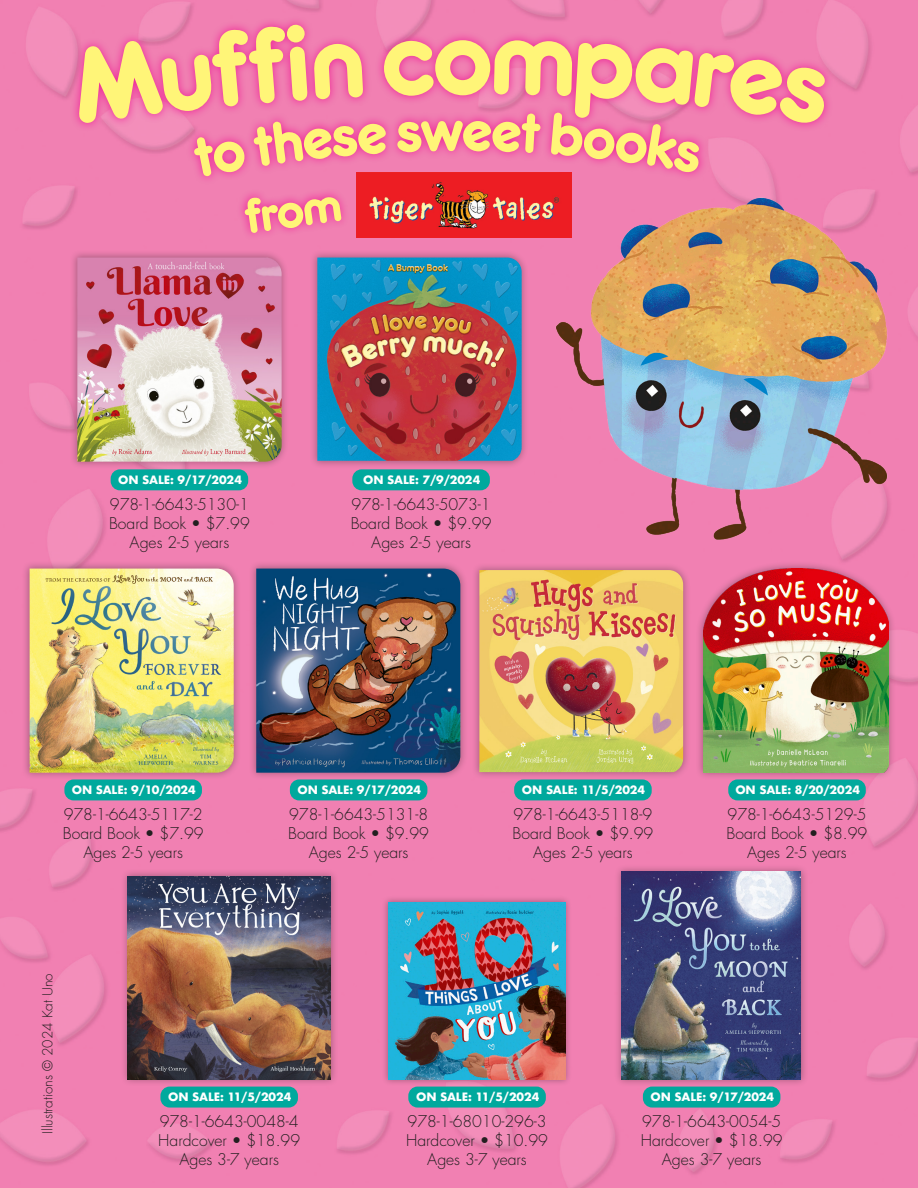
<style>
.page{position:relative;width:918px;height:1188px;background:#fff}
.page>*{position:absolute;margin:0;border:0;box-sizing:border-box;transform-origin:0 0}
.t1{font:500 111px "Frankfurter SH";color:#fff578}
.t2{font:500 51px "Frankfurter SH";color:#fff578}
.t3{font:300 15.75px "Futura";color:#231f20}
.t4{font:300 13.5px "Futura";color:#231f20}
.t5{font:700 11.25px "Futura";letter-spacing:-.01em;color:#fff}
</style>
<div class="page">
<img style="left:0;top:0;width:918px;height:1188px">
<div style="left:310px;top:250px;width:219px;height:218px;background:#231f20;opacity:.39"></div>
<img style="left:317px;top:258px;width:203px;height:203px">
<div style="left:70px;top:250px;width:219px;height:219px;background:#231f20;opacity:.39"></div>
<img style="left:77px;top:258px;width:205px;height:204px">
<div style="left:352px;top:469px;width:138px;height:21px;background:#00a99d;border-radius:9px"></div>
<div style="left:728px;top:779px;width:138px;height:21px;background:#00a99d;border-radius:9px"></div>
<div style="left:290px;top:779px;width:137px;height:21px;background:#00a99d;border-radius:9px"></div>
<div style="left:514px;top:779px;width:138px;height:21px;background:#00a99d;border-radius:9px"></div>
<div style="left:111px;top:469px;width:137px;height:21px;background:#00a99d;border-radius:9px"></div>
<div style="left:64px;top:779px;width:138px;height:21px;background:#00a99d;border-radius:9px"></div>
<div style="left:472px;top:563px;width:219px;height:217px;background:#231f20;opacity:.39"></div>
<img style="left:479px;top:570px;width:204px;height:202px">
<div style="left:381px;top:896px;width:191px;height:190px;background:#231f20;opacity:.39"></div>
<img style="left:388px;top:903px;width:178px;height:176px">
<div style="left:614px;top:864px;width:194px;height:223px;background:#231f20;opacity:.39"></div>
<img style="left:622px;top:871px;width:179px;height:208px">
<div style="left:22px;top:561px;width:219px;height:219px;background:#231f20;opacity:.39"></div>
<img style="left:30px;top:569px;width:204px;height:204px">
<div style="left:695px;top:561px;width:201px;height:219px;background:#231f20;opacity:.39"></div>
<img style="left:703px;top:568px;width:185px;height:205px">
<div style="left:249px;top:561px;width:219px;height:219px;background:#231f20;opacity:.39"></div>
<img style="left:256px;top:569px;width:204px;height:204px">
<div style="left:120px;top:869px;width:219px;height:218px;background:#231f20;opacity:.39"></div>
<img style="left:128px;top:876px;width:203px;height:203px">
<div style="left:408px;top:1087px;width:138px;height:21px;background:#00a99d;border-radius:9px"></div>
<div style="left:643px;top:1087px;width:137px;height:21px;background:#00a99d;border-radius:9px"></div>
<div style="left:160px;top:1087px;width:138px;height:21px;background:#00a99d;border-radius:9px"></div>
<img style="left:520px;top:156px;width:398px;height:411px">
<div style="left:70px;top:15px;width:764px;height:117px;background:#ed028c;opacity:.75"></div>
<svg style="left:70px;top:24px;width:761px;height:220px;background:#ec669e"></svg>
<p class="t2" style="left:241px;top:191px;width:97px;rotate:-8deg">from</p>
<h1 class="t1" style="left:434px;top:0;width:60px">o</h1>
<p class="t5" style="left:118px;top:472px;width:125px">ON SALE: 9/17/2024</p>
<p class="t3" style="left:110px;top:494px;width:140px">978-1-6643-5130-1</p>
<p class="t3" style="left:109px;top:513px;width:142px">Board Book • $7.99</p>
<p class="t3" style="left:130px;top:532px;width:101px">Ages 2-5 years</p>
<p class="t5" style="left:363px;top:472px;width:119px">ON SALE: 7/9/2024</p>
<p class="t3" style="left:352px;top:494px;width:140px">978-1-6643-5073-1</p>
<p class="t3" style="left:351px;top:513px;width:142px">Board Book • $9.99</p>
<p class="t3" style="left:371px;top:532px;width:101px">Ages 2-5 years</p>
<p class="t5" style="left:72px;top:782px;width:126px">ON SALE: 9/10/2024</p>
<p class="t3" style="left:64px;top:804px;width:140px">978-1-6643-5117-2</p>
<p class="t3" style="left:63px;top:823px;width:142px">Board Book • $7.99</p>
<p class="t3" style="left:83px;top:842px;width:101px">Ages 2-5 years</p>
<p class="t5" style="left:297px;top:782px;width:125px">ON SALE: 9/17/2024</p>
<p class="t3" style="left:289px;top:804px;width:140px">978-1-6643-5131-8</p>
<p class="t3" style="left:288px;top:823px;width:142px">Board Book • $9.99</p>
<p class="t3" style="left:309px;top:842px;width:101px">Ages 2-5 years</p>
<p class="t5" style="left:522px;top:782px;width:125px">ON SALE: 11/5/2024</p>
<p class="t3" style="left:513px;top:804px;width:140px">978-1-6643-5118-9</p>
<p class="t3" style="left:513px;top:823px;width:142px">Board Book • $9.99</p>
<p class="t3" style="left:533px;top:842px;width:101px">Ages 2-5 years</p>
<p class="t5" style="left:735px;top:782px;width:126px">ON SALE: 8/20/2024</p>
<p class="t3" style="left:728px;top:804px;width:140px">978-1-6643-5129-5</p>
<p class="t3" style="left:727px;top:823px;width:142px">Board Book • $8.99</p>
<p class="t3" style="left:747px;top:842px;width:101px">Ages 2-5 years</p>
<p class="t4" style="left:39px;top:1134px;width:162px;rotate:-90deg">Illustrations © 2024 Kat Uno</p>
<p class="t5" style="left:168px;top:1089px;width:125px">ON SALE: 11/5/2024</p>
<p class="t3" style="left:160px;top:1111px;width:140px">978-1-6643-0048-4</p>
<p class="t3" style="left:158px;top:1130px;width:143px">Hardcover • $18.99</p>
<p class="t3" style="left:179px;top:1149px;width:101px">Ages 3-7 years</p>
<p class="t5" style="left:416px;top:1089px;width:125px">ON SALE: 11/5/2024</p>
<p class="t3" style="left:408px;top:1111px;width:140px">978-1-68010-296-3</p>
<p class="t3" style="left:406px;top:1130px;width:143px">Hardcover • $10.99</p>
<p class="t3" style="left:427px;top:1149px;width:101px">Ages 3-7 years</p>
<p class="t5" style="left:650px;top:1089px;width:125px">ON SALE: 9/17/2024</p>
<p class="t3" style="left:642px;top:1111px;width:140px">978-1-6643-0054-5</p>
<p class="t3" style="left:641px;top:1130px;width:143px">Hardcover • $18.99</p>
<p class="t3" style="left:662px;top:1149px;width:101px">Ages 3-7 years</p>
</div>
